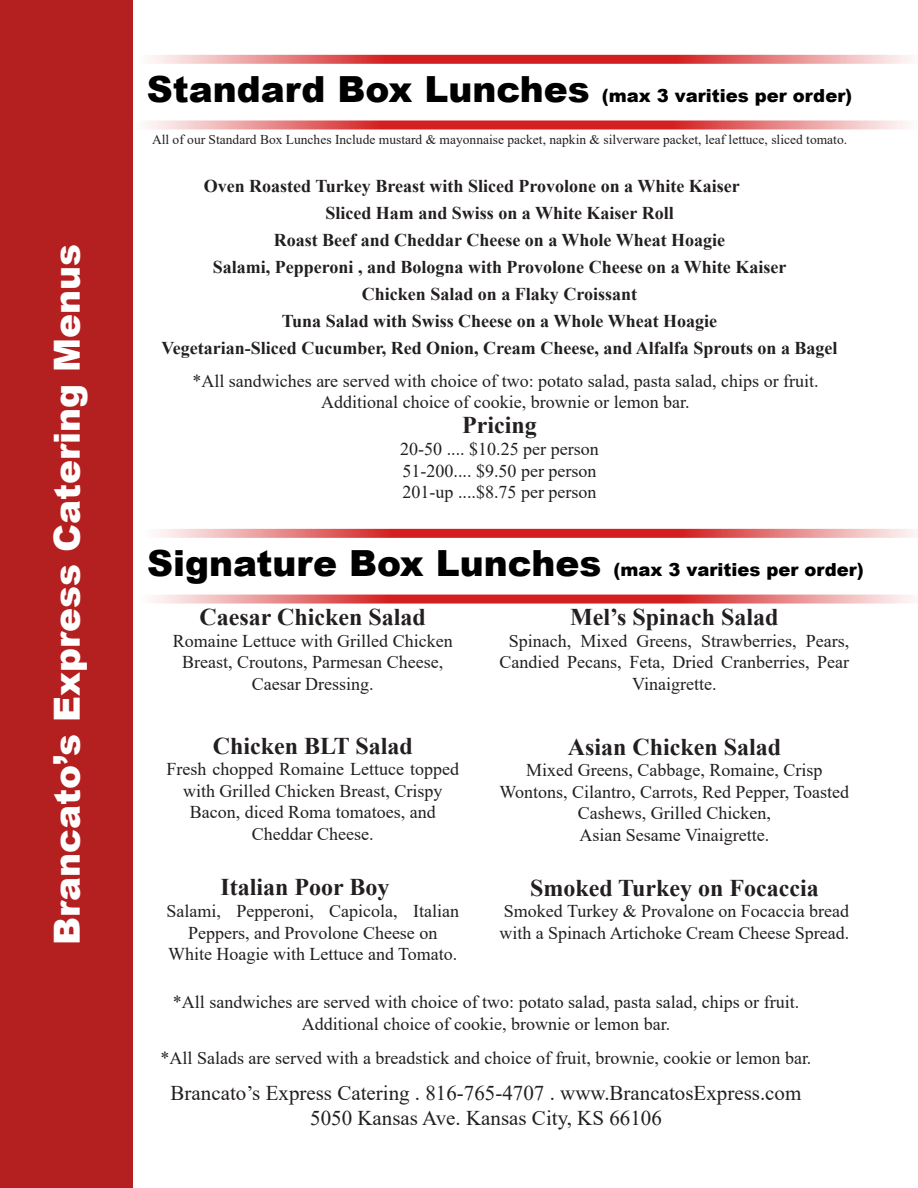
<style>
.page{position:relative;width:918px;height:1188px;background:#fff}
.page>*{position:absolute;margin:0;border:0;box-sizing:border-box;transform-origin:0 0}
.t1{font:900 36px "Arial";color:#fff}
.t2{font:700 24px "Times New Roman";color:#231f20}
.t3{font:21px "Times New Roman";color:#231f20}
.t4{font:18px/21.6px "Times New Roman";color:#231f20;text-align:center}
.t5{font:700 18px "Times New Roman";color:#231f20}
.t6{font:900 18px "Arial";color:#000}
.t7{font:13.5px "Times New Roman";color:#231f20}
.s1{font-size:36px}
</style>
<div class="page">
<div style="left:0;top:0;width:132px;height:1187px;background:#b41f20"></div>
<svg style="left:153px;top:55px;width:758px;height:9px;background:#e06767"></svg>
<svg style="left:148px;top:121px;width:758px;height:9px;background:#e16c6d"></svg>
<svg style="left:159px;top:529px;width:757px;height:9px;background:#e06666"></svg>
<svg style="left:154px;top:595px;width:758px;height:9px;background:#e16b6c"></svg>
<p class="t1" style="left:41px;top:945px;width:703px;rotate:-90deg">Brancato’s Express Catering Menus</p>
<p class="t6" style="left:147px;top:83px;width:707px"><span class="s1">Standard Box Lunches</span> (max 3 varities per order)</p>
<p class="t7" style="left:152px;top:130px;width:697px">All of our Standard Box Lunches Include mustard &amp; mayonnaise packet, napkin &amp; silverware packet, leaf lettuce, sliced tomato.</p>
<p class="t5" style="left:204px;top:173px;width:538px">Oven Roasted Turkey Breast with Sliced Provolone on a White Kaiser</p>
<p class="t5" style="left:325px;top:200px;width:350px">Sliced Ham and Swiss on a White Kaiser Roll</p>
<p class="t5" style="left:274px;top:227px;width:453px">Roast Beef and Cheddar Cheese on a Whole Wheat Hoagie</p>
<p class="t5" style="left:213px;top:254px;width:575px">Salami, Pepperoni , and Bologna with Provolone Cheese on a White Kaiser</p>
<p class="t5" style="left:362px;top:281px;width:277px">Chicken Salad on a Flaky Croissant</p>
<p class="t5" style="left:282px;top:308px;width:437px">Tuna Salad with Swiss Cheese on a Whole Wheat Hoagie</p>
<p class="t5" style="left:162px;top:335px;width:678px">Vegetarian-Sliced Cucumber, Red Onion, Cream Cheese, and Alfalfa Sprouts on a Bagel</p>
<p class="t4" style="left:192px;top:369px;width:628px">*All sandwiches are served with choice of two: potato salad, pasta salad, chips or fruit.</p>
<p class="t4" style="left:321px;top:391px;width:370px">Additional choice of cookie, brownie or lemon bar.</p>
<p class="t2" style="left:462px;top:408px;width:76px">Pricing</p>
<p class="t4" style="left:400px;top:438px;width:200px">20-50 .... $10.25 per person</p>
<p class="t4" style="left:403px;top:459px;width:195px">51-200.... $9.50 per person</p>
<p class="t4" style="left:403px;top:481px;width:195px">201-up ....$8.75 per person</p>
<p class="t6" style="left:147px;top:557px;width:718px"><span class="s1">Signature Box Lunches</span> (max 3 varities per order)</p>
<p class="t2" style="left:200px;top:600px;width:228px">Caesar Chicken Salad</p>
<p class="t4" style="left:173px;top:629px;width:281px">Romaine Lettuce with Grilled Chicken<br>Breast, Croutons, Parmesan Cheese,<br>Caesar Dressing.</p>
<p class="t2" style="left:213px;top:728px;width:202px">Chicken BLT Salad</p>
<p class="t4" style="left:166px;top:758px;width:294px">Fresh chopped Romaine Lettuce topped with Grilled Chicken Breast, Crispy</p>
<p class="t4" style="left:190px;top:801px;width:247px">Bacon, diced Roma tomatoes, and</p>
<p class="t4" style="left:252px;top:823px;width:123px">Cheddar Cheese.</p>
<p class="t2" style="left:220px;top:870px;width:170px">Italian Poor Boy</p>
<p class="t4" style="left:166px;top:900px;width:294px">Salami, Pepperoni, Capicola, Italian<br>Peppers, and Provolone Cheese on</p>
<p class="t4" style="left:168px;top:943px;width:291px">White Hoagie with Lettuce and Tomato.</p>
<p class="t2" style="left:570px;top:600px;width:210px">Mel’s Spinach Salad</p>
<p class="t4" style="left:500px;top:629px;width:351px">Spinach, Mixed Greens, Strawberries, Pears,<br>Candied Pecans, Feta, Dried Cranberries, Pear<br>Vinaigrette.</p>
<p class="t2" style="left:568px;top:729px;width:215px">Asian Chicken Salad</p>
<p class="t4" style="left:526px;top:759px;width:298px">Mixed Greens, Cabbage, Romaine, Crisp</p>
<p class="t4" style="left:500px;top:780px;width:351px">Wontons, Cilantro, Carrots, Red Pepper, Toasted<br>Cashews, Grilled Chicken,</p>
<p class="t4" style="left:579px;top:824px;width:192px">Asian Sesame Vinaigrette.</p>
<p class="t2" style="left:530px;top:870px;width:290px">Smoked Turkey on Focaccia</p>
<p class="t4" style="left:504px;top:900px;width:347px">Smoked Turkey &amp; Provalone on Focaccia bread</p>
<p class="t4" style="left:500px;top:922px;width:351px">with a Spinach Artichoke Cream Cheese Spread.</p>
<p class="t4" style="left:173px;top:991px;width:628px">*All sandwiches are served with choice of two: potato salad, pasta salad, chips or fruit.</p>
<p class="t4" style="left:302px;top:1013px;width:370px">Additional choice of cookie, brownie or lemon bar.</p>
<p class="t4" style="left:161px;top:1047px;width:652px">*All Salads are served with a breadstick and choice of fruit, brownie, cookie or lemon bar.</p>
<p class="t3" style="left:171px;top:1078px;width:632px">Brancato’s Express Catering . 816-765-4707 . www.BrancatosExpress.com</p>
<p class="t3" style="left:310px;top:1103px;width:353px">5050 Kansas Ave. Kansas City, KS 66106</p>
</div>
